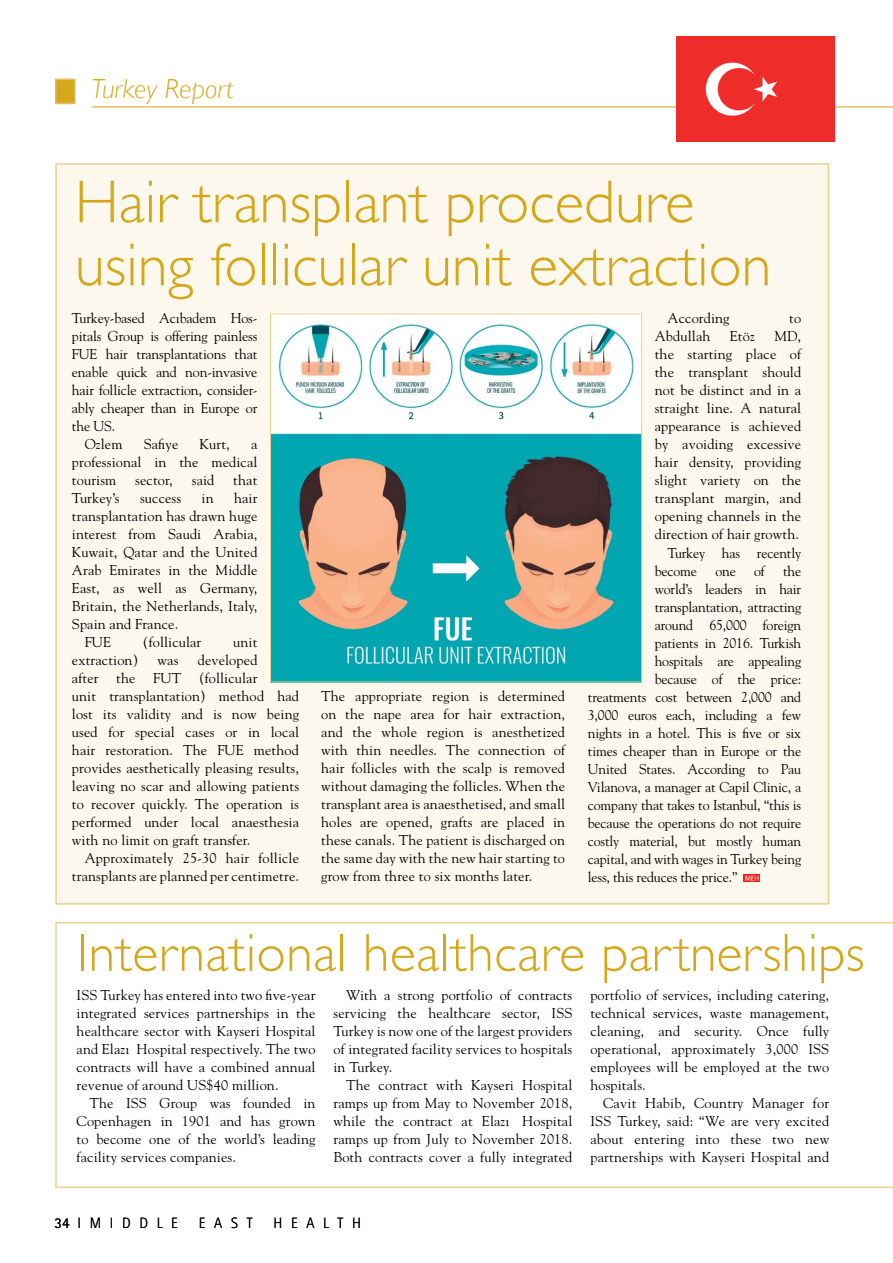
<style>
.page{position:relative;width:893px;height:1263px;background:#fff}
.page>*{position:absolute;margin:0;border:0;box-sizing:border-box;transform-origin:0 0}
.t1{font:300 60.9px/63px "Gill Sans";color:#d5a81c}
.t2{font:300 53.85px "Gill Sans";letter-spacing:.01em;color:#d5a81c}
.t3{font:italic 300 27.6px "Gill Sans";color:#d5a81c}
.t4{font:300 15px "Rotis Sans Serif";letter-spacing:.58em;color:#000}
.t5{font:14.25px/18px "Goudy";letter-spacing:.01em;color:#000;text-align:justify}
.t6{font:14.25px "Goudy";letter-spacing:-.01em;color:#000}
.s1{font-weight:400}
</style>
<div class="page">
<div style="left:55px;top:163px;width:774px;height:742px;background:#fcf8ee;border:2px solid #ead18b"></div>
<div style="left:55px;top:79px;width:21px;height:25px;background:#d5a81c;border:2px solid #e0bd62"></div>
<hr style="left:92px;top:106px;width:801px;height:1px;background:#d5a81c">
<img style="left:272px;top:316px;width:368px;height:364px">
<div style="left:270px;top:314px;width:372px;height:368px;border:1px solid #ead18b"></div>
<svg style="left:55px;top:922px;width:838px;height:266px"></svg>
<img style="left:744px;top:875px;width:15px;height:6px">
<img style="left:676px;top:36px;width:158px;height:106px">
<h3 class="t3" style="left:91px;top:73px;width:144px">Turkey Report</h3>
<h1 class="t1" style="left:75px;top:170px;width:698px">Hair transplant procedure using follicular unit extraction</h1>
<p class="t5" style="left:667px;top:309px;width:64px">According</p>
<p class="t5" style="left:789px;top:309px;width:14px">to</p>
<p class="t5" style="left:655px;top:327px;width:57px">Abdullah</p>
<p class="t5" style="left:730px;top:327px;width:26px">Etöz</p>
<p class="t5" style="left:774px;top:327px;width:28px">MD,</p>
<p class="t5" style="left:655px;top:345px;width:148px">the starting place of</p>
<p class="t5" style="left:655px;top:363px;width:148px">the transplant should</p>
<p class="t5" style="left:655px;top:381px;width:148px">not be distinct and in a</p>
<p class="t5" style="left:655px;top:399px;width:148px">straight line. A natural</p>
<p class="t5" style="left:655px;top:417px;width:148px">appearance is achieved</p>
<p class="t5" style="left:655px;top:435px;width:148px">by avoiding excessive</p>
<p class="t5" style="left:655px;top:453px;width:148px">hair density, providing</p>
<p class="t5" style="left:655px;top:471px;width:148px">slight variety on the</p>
<p class="t5" style="left:655px;top:489px;width:148px">transplant margin, and</p>
<p class="t5" style="left:655px;top:507px;width:148px">opening channels in the</p>
<p class="t5" style="left:655px;top:525px;width:146px">direction of hair growth.</p>
<p class="t6" style="left:667px;top:544px;width:135px">Turkey has recently</p>
<p class="t5" style="left:655px;top:561px;width:44px">become</p>
<p class="t5" style="left:715px;top:561px;width:22px">one</p>
<p class="t5" style="left:754px;top:561px;width:12px">of</p>
<p class="t5" style="left:783px;top:561px;width:20px">the</p>
<p class="t6" style="left:655px;top:580px;width:148px">world’s leaders in hair</p>
<p class="t6" style="left:655px;top:598px;width:148px">transplantation, attracting</p>
<p class="t6" style="left:655px;top:616px;width:148px">around 65,000 foreign</p>
<p class="t6" style="left:655px;top:634px;width:148px">patients in 2016. Turkish</p>
<p class="t6" style="left:655px;top:652px;width:148px">hospitals are appealing</p>
<p class="t6" style="left:655px;top:670px;width:148px">because of the price:</p>
<p class="t6" style="left:588px;top:688px;width:215px">treatments cost between 2,000 and</p>
<p class="t6" style="left:588px;top:706px;width:215px">3,000 euros each, including a few</p>
<p class="t6" style="left:588px;top:724px;width:215px">nights in a hotel. This is five or six</p>
<p class="t6" style="left:588px;top:742px;width:215px">times cheaper than in Europe or the</p>
<p class="t6" style="left:588px;top:760px;width:215px">United States. According to Pau</p>
<p class="t6" style="left:588px;top:778px;width:215px">Vilanova, a manager at Capil Clinic, a</p>
<p class="t6" style="left:588px;top:796px;width:215px">company that takes to Istanbul, “this is</p>
<p class="t6" style="left:588px;top:814px;width:215px">because the operations do not require</p>
<p class="t6" style="left:588px;top:832px;width:215px">costly material, but mostly human</p>
<p class="t6" style="left:588px;top:850px;width:215px">capital, and with wages in Turkey being</p>
<p class="t6" style="left:588px;top:868px;width:151px">less, this reduces the price.”</p>
<p class="t6" style="left:72px;top:310px;width:187px">Turkey-based Acıbadem Hos-</p>
<p class="t6" style="left:72px;top:328px;width:187px">pitals Group is offering painless</p>
<p class="t6" style="left:72px;top:346px;width:187px">FUE hair transplantations that</p>
<p class="t6" style="left:72px;top:364px;width:187px">enable quick and non-invasive</p>
<p class="t6" style="left:72px;top:382px;width:187px">hair follicle extraction, consider-</p>
<p class="t6" style="left:72px;top:400px;width:187px">ably cheaper than in Europe or</p>
<p class="t5" style="left:72px;top:417px;width:45px">the US.</p>
<p class="t5" style="left:85px;top:435px;width:39px">Ozlem</p>
<p class="t5" style="left:144px;top:435px;width:36px">Safiye</p>
<p class="t5" style="left:200px;top:435px;width:32px">Kurt,</p>
<p class="t5" style="left:72px;top:435px;width:187px;text-indent:179px">a professional in the medical tourism</p>
<p class="t5" style="left:135px;top:471px;width:39px">sector,</p>
<p class="t5" style="left:192px;top:471px;width:24px">said</p>
<p class="t5" style="left:233px;top:471px;width:26px">that</p>
<p class="t5" style="left:72px;top:489px;width:49px">Turkey’s</p>
<p class="t5" style="left:140px;top:489px;width:43px">success</p>
<p class="t5" style="left:202px;top:489px;width:14px">in</p>
<p class="t5" style="left:234px;top:489px;width:25px">hair</p>
<p class="t5" style="left:72px;top:507px;width:187px">transplantation has drawn huge</p>
<p class="t5" style="left:72px;top:525px;width:187px">interest from Saudi Arabia,</p>
<p class="t5" style="left:72px;top:543px;width:187px">Kuwait, Qatar and the United</p>
<p class="t5" style="left:72px;top:561px;width:187px">Arab Emirates in the Middle</p>
<p class="t5" style="left:72px;top:579px;width:187px">East, as well as Germany,</p>
<p class="t5" style="left:72px;top:597px;width:187px">Britain, the Netherlands, Italy,</p>
<p class="t5" style="left:72px;top:615px;width:108px">Spain and France.</p>
<p class="t5" style="left:85px;top:633px;width:28px">FUE</p>
<p class="t5" style="left:143px;top:633px;width:60px">(follicular</p>
<p class="t5" style="left:233px;top:633px;width:26px">unit</p>
<p class="t5" style="left:72px;top:651px;width:68px">extraction)</p>
<p class="t5" style="left:158px;top:651px;width:22px">was</p>
<p class="t5" style="left:72px;top:651px;width:229px;text-align:left;text-indent:126px">developed<br>after the FUT (follicular<br>unit transplantation) method had lost its validity and is now being used for special cases or in local hair restoration. The FUE method provides aesthetically pleasing results, leaving no scar and allowing patients to recover quickly. The operation is performed under local anaesthesia with no limit on graft transfer.</p>
<p class="t5" style="left:72px;top:849px;width:229px;text-align:right">Approximately 25-30 hair follicle transplants are planned per centimetre.</p>
<p class="t5" style="left:321px;top:687px;width:245px">The appropriate region is determined on the nape area for hair extraction, and the whole region is anesthetized with thin needles. The connection of hair follicles with the scalp is removed without damaging the follicles. When the transplant area is anaesthetised, and small holes are opened, grafts are placed in these canals. The patient is discharged on the same day with the new hair starting to grow from three to six months later.</p>
<h2 class="t2" style="left:77px;top:922px;width:789px">International healthcare partnerships</h2>
<p class="t5" style="left:77px;top:985px;width:240px">ISS Turkey has entered into two five-year integrated services partnerships in the healthcare sector with Kayseri Hospital and Elazığ Hospital respectively. The two contracts will have a combined annual revenue of around US$40 million.</p>
<p class="t5" style="left:77px;top:1093px;width:240px;text-indent:13px">The ISS Group was founded in Copenhagen in 1901 and has grown to become one of the world’s leading facility services companies.</p>
<p class="t5" style="left:333px;top:985px;width:240px;text-indent:13px">With a strong portfolio of contracts servicing the healthcare sector, ISS Turkey is now one of the largest providers of integrated facility services to hospitals in Turkey.</p>
<p class="t5" style="left:333px;top:1075px;width:240px;text-indent:13px">The contract with Kayseri Hospital ramps up from May to November 2018, while the contract at Elazığ Hospital ramps up from July to November 2018.<br>Both contracts cover a fully integrated</p>
<p class="t5" style="left:590px;top:985px;width:240px">portfolio of services, including catering, technical services, waste management, cleaning, and security. Once fully operational, approximately 3,000 ISS employees will be employed at the two hospitals.</p>
<p class="t5" style="left:590px;top:1093px;width:240px;text-indent:13px">Cavit Habib, Country Manager for ISS Turkey, said: “We are very excited about entering into these two new partnerships with Kayseri Hospital and</p>
<p class="t4" style="left:55px;top:1214px;width:125px"><span class="s1">34</span> IMIDDLE</p>
<p class="t4" style="left:199px;top:1214px;width:55px">EAST</p>
<p class="t4" style="left:274px;top:1214px;width:89px">HEALTH</p>
</div>
